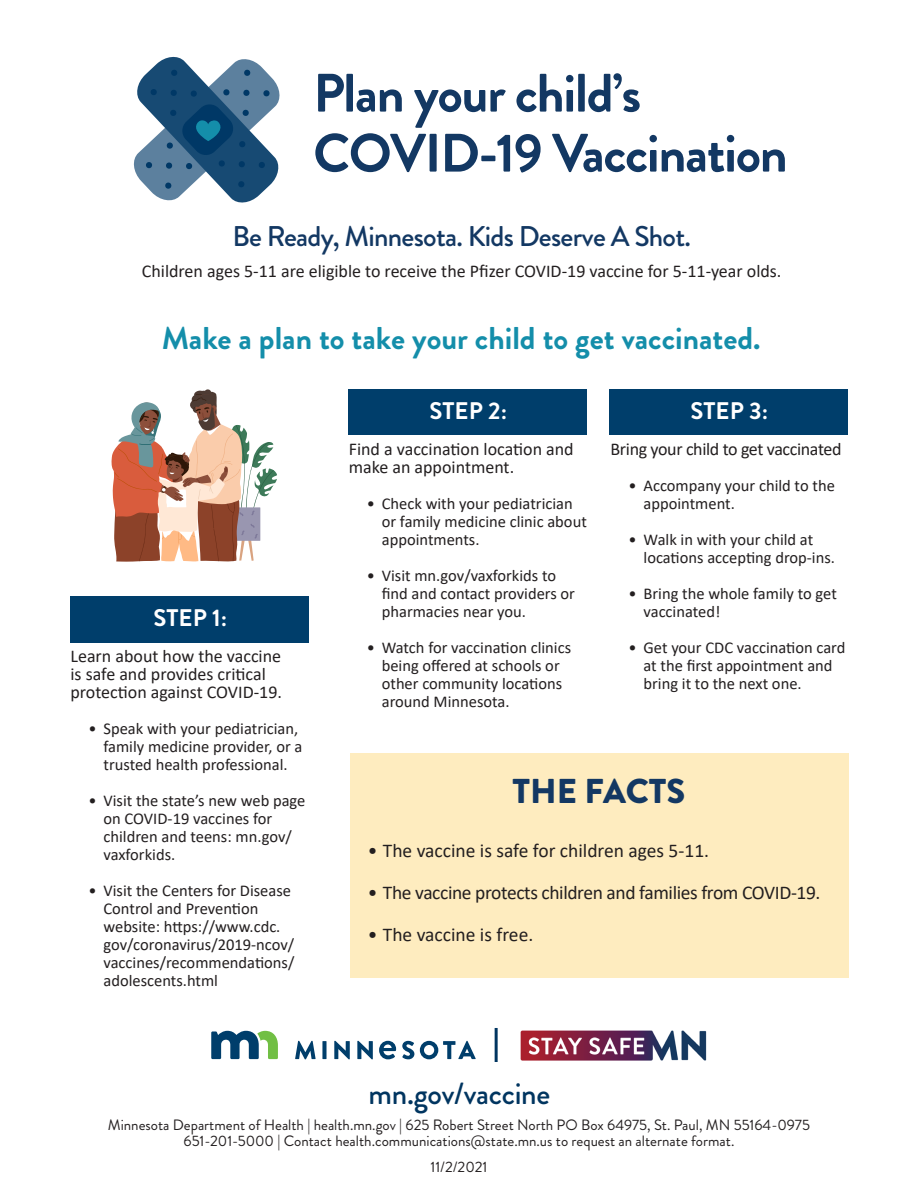
<style>
.page{position:relative;width:918px;height:1188px;background:#fff}
.page>*{position:absolute;margin:0;border:0;box-sizing:border-box;transform-origin:0 0}
.t1{font:700 54px "Brandon Grotesque";letter-spacing:-.025em;color:#133863}
.H1_-_Bold{font:900 34.5px "Brandon Grotesque";color:#133863}
.t2{font:700 31.5px "Brandon Grotesque";color:#148eaa}
.mn_gov_vaccine{font:500 30.6px "Brandon Grotesque";letter-spacing:-.01em;color:#003560}
.t3{font:500 28.5px "Brandon Grotesque";letter-spacing:-.025em;color:#133863}
.t4{font:700 24px "Brandon Grotesque";color:#fff}
.t5{font:19.5px "Calibri";color:#231f20}
.t6{font:19.5px "Calibri";letter-spacing:-.02em;color:#231f20}
.body{font:18px/18px "Calibri";color:#231f20}
.body-2{font:18px "Calibri";letter-spacing:-.02em;color:#231f20}
.t7{font:16.5px/18px "Calibri";color:#231f20}
.body_10{font:15px/16.5px "Brandon Grotesque";color:#231f20;text-align:center}
</style>
<div class="page">
<div style="left:348px;top:389px;width:239px;height:45px;background:#003e6b"></div>
<div style="left:609px;top:389px;width:239px;height:45px;background:#003e6b"></div>
<div style="left:70px;top:596px;width:239px;height:46px;background:#003e6b"></div>
<img style="left:520px;top:1031px;width:186px;height:30px">
<svg style="left:211px;top:1031px;width:67px;height:28px"></svg>
<svg style="left:295px;top:1041px;width:21px;height:18px"></svg>
<div style="left:322px;top:1041px;width:5px;height:18px;background:#003e6b"></div>
<svg style="left:334px;top:1041px;width:16px;height:18px"></svg>
<svg style="left:357px;top:1041px;width:16px;height:18px"></svg>
<svg style="left:402px;top:1041px;width:12px;height:18px"></svg>
<svg style="left:420px;top:1041px;width:56px;height:18px"></svg>
<svg style="left:379px;top:1041px;width:17px;height:18px"></svg>
<div style="left:350px;top:753px;width:498px;height:225px;background:#feecbf"></div>
<hr style="left:495px;top:1028px;width:3px;height:34px;background:#003560">
<svg style="left:111px;top:389px;width:166px;height:173px"></svg>
<svg style="left:133px;top:56px;width:147px;height:147px"></svg>
<h1 class="t1" style="left:313px;top:55px;width:329px">Plan your child’s</h1>
<h1 class="t1" style="left:313px;top:115px;width:476px">COVID-19 Vaccination</h1>
<h1 class="t3" style="left:232px;top:216px;width:460px">Be Ready, Minnesota. Kids Deserve A Shot.</h1>
<p class="body" style="left:142px;top:262px;width:641px">Children ages 5-11 are eligible to receive the Pfizer COVID-19 vaccine for 5-11-year olds.</p>
<h2 class="t2" style="left:162px;top:316px;width:600px">Make a plan to take your child to get vaccinated.</h2>
<h2 class="t4" style="left:154px;top:601px;width:75px">STEP 1:</h2>
<p class="body" style="left:70px;top:647px;width:213px">Learn about how the vaccine is safe and provides critical protection against COVID-19.</p>
<p class="t7" style="left:104px;top:719px;width:200px;text-indent:-15px">• Speak with your pediatrician, family medicine provider, or a trusted health professional.</p>
<p class="t7" style="left:104px;top:791px;width:203px;text-indent:-15px">• Visit the state’s new web page on COVID-19 vaccines for children and teens: mn.gov/ vaxforkids.</p>
<p class="t7" style="left:104px;top:881px;width:192px;text-indent:-15px">• Visit the Centers for Disease<br>Control and Prevention website: https://www.cdc. gov/coronavirus/2019-ncov/ vaccines/recommendations/ adolescents.html</p>
<h2 class="t4" style="left:430px;top:393px;width:79px">STEP 2:</h2>
<p class="body" style="left:349px;top:439px;width:226px">Find a vaccination location and make an appointment.</p>
<p class="t7" style="left:382px;top:494px;width:207px;text-indent:-15px">• Check with your pediatrician or family medicine clinic about appointments.</p>
<p class="t7" style="left:382px;top:566px;width:195px;text-indent:-15px">• Visit mn.gov/vaxforkids to find and contact providers or pharmacies near you.</p>
<p class="t7" style="left:382px;top:638px;width:191px;text-indent:-15px">• Watch for vaccination clinics being offered at schools or other community locations around Minnesota.</p>
<h2 class="t4" style="left:691px;top:394px;width:79px">STEP 3:</h2>
<p class="body-2" style="left:611px;top:437px;width:233px">Bring your child to get vaccinated</p>
<p class="t7" style="left:644px;top:476px;width:193px;text-indent:-15px">• Accompany your child to the appointment.</p>
<p class="t7" style="left:644px;top:530px;width:193px;text-indent:-15px">• Walk in with your child at locations accepting drop-ins.</p>
<p class="t7" style="left:644px;top:584px;width:195px;text-indent:-15px">• Bring the whole family to get vaccinated!</p>
<p class="t7" style="left:644px;top:638px;width:203px;text-indent:-15px">• Get your CDC vaccination card at the first appointment and bring it to the next one.</p>
<h1 class="H1_-_Bold" style="left:512px;top:767px;width:174px">THE FACTS</h1>
<p class="t5" style="left:368px;top:837px;width:343px">• The vaccine is safe for children ages 5-11.</p>
<p class="t6" style="left:368px;top:879px;width:454px">• The vaccine protects children and families from COVID-19.</p>
<p class="t5" style="left:368px;top:921px;width:167px">• The vaccine is free.</p>
<p class="mn_gov_vaccine" style="left:369px;top:1073px;width:183px">mn.gov/vaccine</p>
<p class="body_10" style="left:108px;top:1117px;width:704px">Minnesota Department of Health | health.mn.gov | 625 Robert Street North PO Box 64975, St. Paul, MN 55164-0975<br>651-201-5000 | Contact health.communications@state.mn.us to request an alternate format.</p>
<p class="body_10" style="left:430px;top:1159px;width:59px">11/2/2021</p>
</div>
